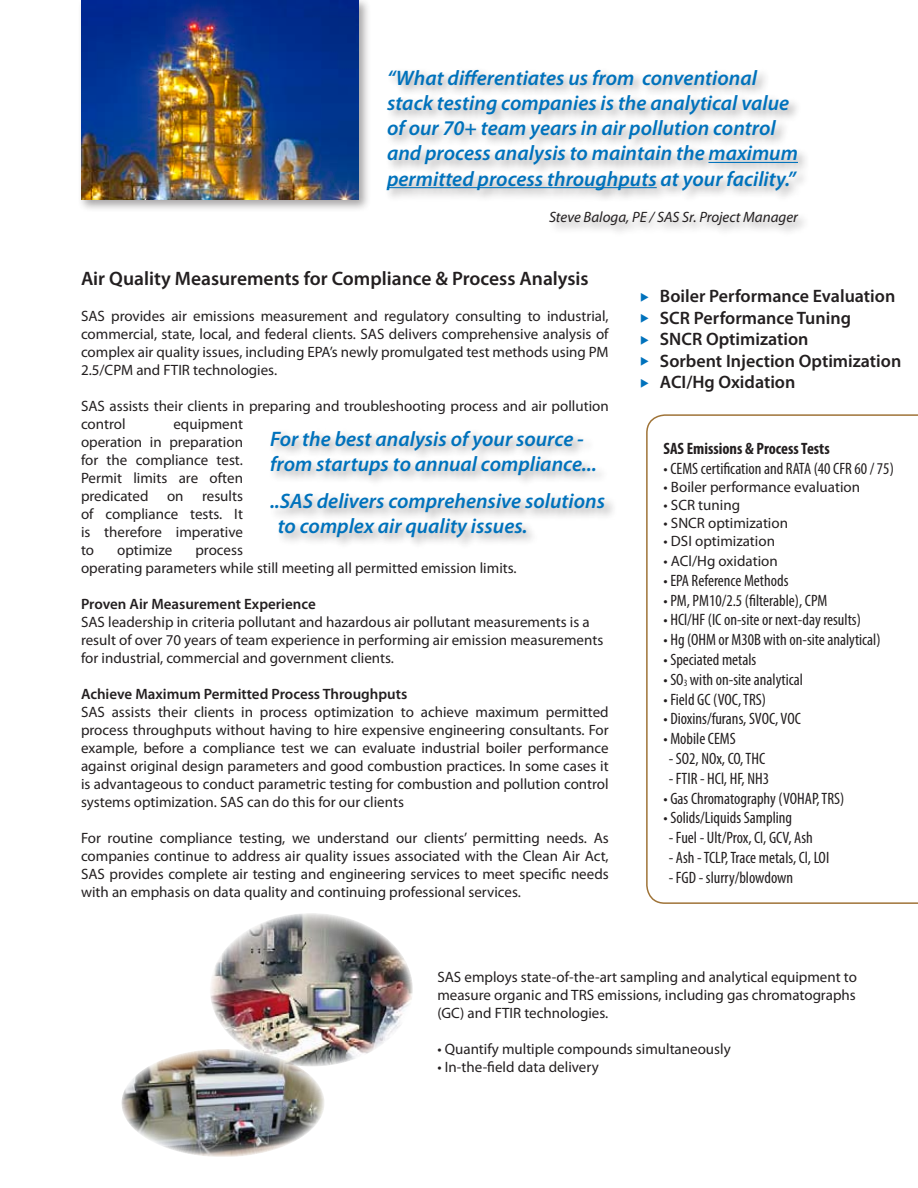
<style>
.page{position:relative;width:918px;height:1188px;background:#fff}
.page>*{position:absolute;margin:0;border:0;box-sizing:border-box;transform-origin:0 0}
.t1{font:italic 600 21px/25.2px "Myriad Pro";color:#0072bc}
.t2{font:600 19.5px "Myriad Pro";color:#231f20}
.t3{font:600 18px "Myriad Pro";color:#231f20}
.t4{font:condensed 16.5px "Myriad Pro";color:#231f20}
.t5{font:700 condensed 16.5px "Myriad Pro";color:#231f20}
.t6{font:15px/18px "Myriad Pro";color:#231f20;text-align:justify}
.t7{font:600 15px "Myriad Pro";color:#231f20}
.t8{font:italic 15px "Myriad Pro";color:#231f20}
.s1{color:#0072bc}
.s2{font-size:9.6px}
</style>
<div class="page">
<div style="left:77px;top:0;width:301px;height:219px;background:#231f20;opacity:.4"></div>
<img style="left:81px;top:0;width:278px;height:200px">
<div style="left:384px;top:67px;width:462px;height:196px;background:#231f20;opacity:.4"></div>
<hr style="left:708px;top:162px;width:90px;height:1px;background:#0072bc">
<hr style="left:387px;top:187px;width:270px;height:1px;background:#0072bc">
<div style="left:268px;top:428px;width:391px;height:149px;background:#231f20;opacity:.4"></div>
<svg style="left:646px;top:414px;width:272px;height:490px"></svg>
<img style="left:210px;top:913px;width:203px;height:153px">
<img style="left:122px;top:1049px;width:203px;height:108px">
<h1 class="t1" style="left:387px;top:65px;width:412px">“What differentiates us from conventional stack testing companies is the analytical value of our 70+ team years in air pollution control and process analysis to maintain the maximum permitted process throughputs at your facility.”</h1>
<p class="t8" style="left:549px;top:207px;width:251px">Steve Baloga, PE / SAS Sr. Project Manager</p>
<h2 class="t2" style="left:81px;top:266px;width:509px">Air Quality Measurements for Compliance &amp; Process Analysis</h2>
<p class="t6" style="left:81px;top:306px;width:529px">SAS provides air emissions measurement and regulatory consulting to industrial, commercial, state, local, and federal clients. SAS delivers comprehensive analysis of complex air quality issues, including EPA’s newly promulgated test methods using PM 2.5/CPM and FTIR technologies.</p>
<p class="t6" style="left:81px;top:396px;width:529px">SAS assists their clients in preparing and troubleshooting process and air pollution control</p>
<p class="t6" style="left:81px;top:414px;width:164px;text-indent:92px">equipment operation in preparation for the compliance test.<br>Permit limits are often predicated on results of compliance tests. It is therefore imperative to</p>
<h1 class="t1" style="left:270px;top:425px;width:328px">For the best analysis of your source - from startups to annual compliance...</h1>
<h1 class="t1" style="left:278px;top:488px;width:329px;text-indent:-8px">..SAS delivers comprehensive solutions to complex air quality issues.</h1>
<p class="t6" style="left:117px;top:540px;width:57px">optimize</p>
<p class="t6" style="left:81px;top:540px;width:437px;text-indent:114px">process<br>operating parameters while still meeting all permitted emission limits.</p>
<p class="t7" style="left:81px;top:594px;width:236px">Proven Air Measurement Experience</p>
<p class="t6" style="left:81px;top:612px;width:524px;text-align:left">SAS leadership in criteria pollutant and hazardous air pollutant measurements is a result of over 70 years of team experience in performing air emission measurements for industrial, commercial and government clients.</p>
<p class="t7" style="left:81px;top:684px;width:328px">Achieve Maximum Permitted Process Throughputs</p>
<p class="t6" style="left:81px;top:702px;width:529px">SAS assists their clients in process optimization to achieve maximum permitted process throughputs without having to hire expensive engineering consultants. For example, before a compliance test we can evaluate industrial boiler performance against original design parameters and good combustion practices. In some cases it is advantageous to conduct parametric testing for combustion and pollution control systems optimization. SAS can do this for our clients</p>
<p class="t6" style="left:81px;top:828px;width:529px">For routine compliance testing, we understand our clients’ permitting needs. As companies continue to address air quality issues associated with the Clean Air Act, SAS provides complete air testing and engineering services to meet specific needs with an emphasis on data quality and continuing professional services.</p>
<p class="t3" style="left:640px;top:285px;width:257px"><span class="s1">◆</span> Boiler Performance Evaluation</p>
<p class="t3" style="left:640px;top:306px;width:212px"><span class="s1">◆</span> SCR Performance Tuning</p>
<p class="t3" style="left:640px;top:328px;width:170px"><span class="s1">◆</span> SNCR Optimization</p>
<p class="t3" style="left:640px;top:349px;width:263px"><span class="s1">◆</span> Sorbent Injection Optimization</p>
<p class="t3" style="left:640px;top:371px;width:157px"><span class="s1">◆</span> ACI/Hg Oxidation</p>
<p class="t5" style="left:664px;top:439px;width:168px">SAS Emissions &amp; Process Tests</p>
<p class="t4" style="left:664px;top:459px;width:232px">• CEMS certification and RATA (40 CFR 60 / 75)</p>
<p class="t6" style="left:664px;top:478px;width:198px">• Boiler performance evaluation</p>
<p class="t6" style="left:664px;top:496px;width:78px">• SCR tuning</p>
<p class="t6" style="left:664px;top:514px;width:126px">• SNCR optimization</p>
<p class="t6" style="left:664px;top:532px;width:113px">• DSI optimization</p>
<p class="t6" style="left:664px;top:552px;width:116px">• ACl/Hg oxidation</p>
<p class="t4" style="left:664px;top:570px;width:126px">• EPA Reference Methods</p>
<p class="t4" style="left:664px;top:590px;width:165px">• PM, PM10/2.5 (filterable), CPM</p>
<p class="t4" style="left:664px;top:610px;width:199px">• HCl/HF (IC on-site or next-day results)</p>
<p class="t4" style="left:664px;top:630px;width:219px">• Hg (OHM or M30B with on-site analytical)</p>
<p class="t4" style="left:664px;top:650px;width:94px">• Speciated metals</p>
<p class="t4" style="left:664px;top:669px;width:141px">• SO<span class="s2">3</span> with on-site analytical</p>
<p class="t4" style="left:664px;top:689px;width:104px">• Field GC (VOC, TRS)</p>
<p class="t4" style="left:664px;top:709px;width:139px">• Dioxins/furans, SVOC, VOC</p>
<p class="t4" style="left:664px;top:729px;width:74px">• Mobile CEMS</p>
<p class="t4" style="left:669px;top:749px;width:98px">- SO2, NOx, CO, THC</p>
<p class="t4" style="left:669px;top:768px;width:102px">- FTIR - HCl, HF, NH3</p>
<p class="t4" style="left:664px;top:788px;width:182px">• Gas Chromatography (VOHAP, TRS)</p>
<p class="t4" style="left:664px;top:808px;width:130px">• Solids/Liquids Sampling</p>
<p class="t4" style="left:669px;top:828px;width:146px">- Fuel - Ult/Prox, Cl, GCV, Ash</p>
<p class="t4" style="left:669px;top:848px;width:162px">- Ash - TCLP, Trace metals, Cl, LOI</p>
<p class="t4" style="left:669px;top:867px;width:126px">- FGD - slurry/blowdown</p>
<p class="t6" style="left:437px;top:968px;width:421px">SAS employs state-of-the-art sampling and analytical equipment to measure organic and TRS emissions, including gas chromatographs (GC) and FTIR technologies.</p>
<p class="t6" style="left:437px;top:1040px;width:295px">• Quantify multiple compounds simultaneously</p>
<p class="t6" style="left:437px;top:1058px;width:163px">• In-the-field data delivery</p>
</div>
